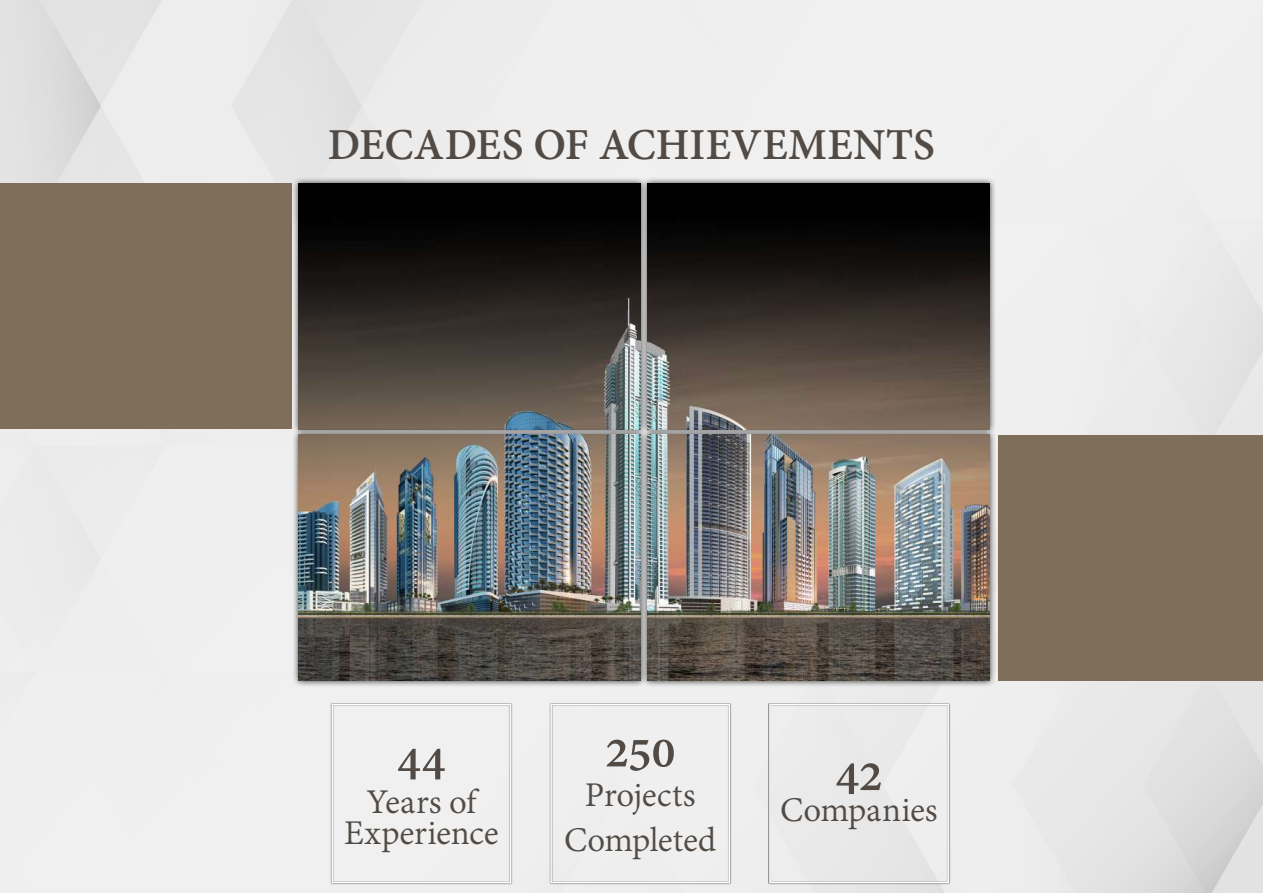
<style>
.page{position:relative;width:1263px;height:893px;background:#fff}
.page>*{position:absolute;margin:0;border:0;box-sizing:border-box;transform-origin:0 0}
.t1{font:700 52.5px "Adobe Devanagari";letter-spacing:-.005em;color:#524b45}
.t2{font:700 48px "Adobe Devanagari";color:#524b45}
.t3{font:37.5px/45px "Adobe Devanagari";letter-spacing:-.005em;color:#524b45;text-align:center}
</style>
<div class="page">
<img style="left:0;top:0;width:1263px;height:893px">
<div style="left:641px;top:177px;width:355px;height:259px;background:#000;opacity:.75"></div>
<img style="left:647px;top:184px;width:342px;height:244px">
<div style="left:292px;top:177px;width:355px;height:259px;background:#000;opacity:.75"></div>
<img style="left:299px;top:184px;width:341px;height:244px">
<div style="left:641px;top:428px;width:355px;height:259px;background:#000;opacity:.75"></div>
<img style="left:647px;top:435px;width:342px;height:245px">
<div style="left:292px;top:428px;width:355px;height:259px;background:#000;opacity:.75"></div>
<img style="left:299px;top:435px;width:341px;height:245px">
<div style="left:998px;top:435px;width:265px;height:245px;background:#7f6e5a"></div>
<div style="left:0;top:184px;width:291px;height:245px;background:#7f6e5a"></div>
<div style="left:768px;top:702px;width:182px;height:182px;background:#eaeaea"></div>
<div style="left:769px;top:704px;width:180px;height:179px;border:2px solid #fff"></div>
<div style="left:549px;top:702px;width:182px;height:182px;background:#efefef"></div>
<div style="left:550px;top:704px;width:180px;height:179px;border:2px solid #fff"></div>
<div style="left:330px;top:702px;width:183px;height:182px;background:#f0f0f0"></div>
<div style="left:332px;top:704px;width:179px;height:179px;border:2px solid #fff"></div>
<p class="t2" style="left:328px;top:117px;width:609px">DECADES OF ACHIEVEMENTS</p>
<h1 class="t1" style="left:397px;top:730px;width:50px">44</h1>
<p class="t3" style="left:344px;top:789px;width:156px;line-height:31.3px">Years of<br>Experience</p>
<h1 class="t1" style="left:605px;top:721px;width:72px">250</h1>
<p class="t3" style="left:564px;top:775px;width:154px">Projects<br>Completed</p>
<h1 class="t1" style="left:836px;top:744px;width:48px">42</h1>
<p class="t3" style="left:780px;top:790px;width:159px">Companies</p>
</div>
